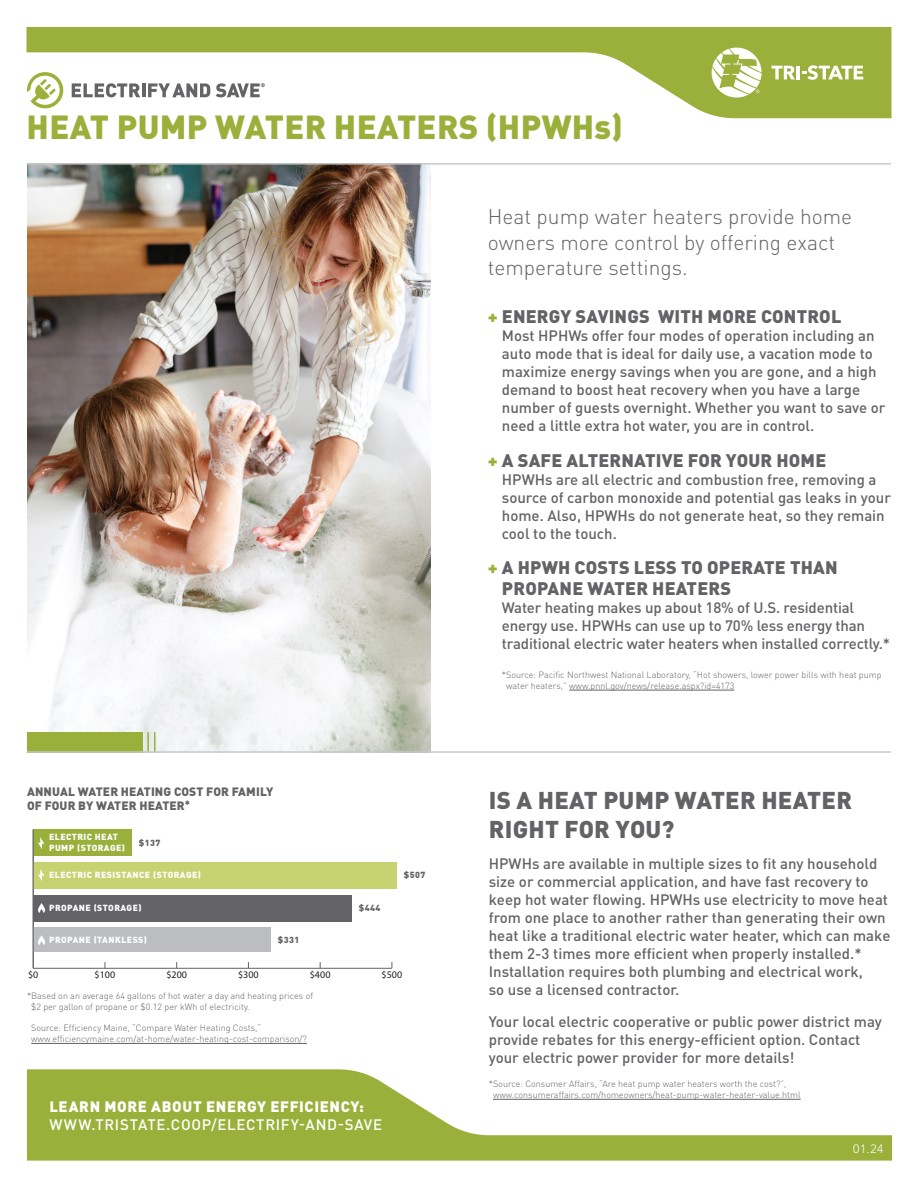
<style>
.page{position:relative;width:918px;height:1188px;background:#fff}
.page>*{position:absolute;margin:0;border:0;box-sizing:border-box;transform-origin:0 0}
.t1{font:900 33px "DIN Pro";letter-spacing:.01em;color:#9bb03b}
.t2{font:900 24px/28.8px "DIN Pro";letter-spacing:.01em;color:#636366}
.t3{font:300 21px/25.2px "DIN Pro";color:#636366}
.t4{font:900 18px/21.6px "DIN Pro";letter-spacing:.01em;color:#636366}
.t5{font:500 15px/18px "DIN Pro";color:#636366}
.t6{font:500 15px "DIN Pro";letter-spacing:.05em;color:#fff}
.t7{font:900 15px "DIN Pro";letter-spacing:.045em;color:#fff}
.t8{font:900 12px/14.4px "DIN Pro";letter-spacing:.01em;color:#636366}
.t9{font:300 12px "Avenir LT Pro";color:#fff}
.t10{font:10.05px "Myriad Pro";color:#231f20}
.t11{font:300 9px/10.8px "DIN Pro";color:#636366}
.t12{font:900 8.85px/10.5px "DIN Pro";letter-spacing:.05em;color:#fff}
.t13{font:900 8.85px "DIN Pro";letter-spacing:.05em;color:#636366}
.s1{font-size:10.5px}
.s2{color:#9bb03b}
</style>
<div class="page">
<img style="left:27px;top:165px;width:403px;height:586px">
<svg style="left:26px;top:27px;width:866px;height:91px"></svg>
<svg style="left:771px;top:66px;width:24px;height:13px"></svg>
<hr style="left:796px;top:66px;width:4px;height:13px;background:#fff">
<svg style="left:802px;top:65px;width:61px;height:15px"></svg>
<svg style="left:712px;top:48px;width:50px;height:50px"></svg>
<hr style="left:569px;top:690px;width:166px;height:1px;background:#636366">
<hr style="left:26px;top:163px;width:865px;height:2px;background:#c7c8ca">
<hr style="left:154px;top:732px;width:2px;height:21px;background:#9bb03b">
<hr style="left:147px;top:732px;width:2px;height:21px;background:#9bb03b">
<div style="left:27px;top:732px;width:115px;height:21px;background:#9bb03b"></div>
<hr style="left:26px;top:751px;width:865px;height:2px;background:#c7c8ca">
<hr style="left:31px;top:1043px;width:276px;height:1px;background:#636366">
<hr style="left:33px;top:968px;width:359px;height:1px;background:#636366">
<div style="left:33px;top:928px;width:238px;height:24px;background:#bcbdc0"></div>
<div style="left:33px;top:895px;width:319px;height:26px;background:#636366"></div>
<div style="left:33px;top:862px;width:364px;height:26px;background:#c6d370"></div>
<div style="left:33px;top:830px;width:98px;height:26px;background:#9bb03b"></div>
<hr style="left:33px;top:830px;width:1px;height:138px;background:#636366">
<svg style="left:38px;top:935px;width:7px;height:10px"></svg>
<svg style="left:38px;top:903px;width:7px;height:10px"></svg>
<svg style="left:38px;top:869px;width:6px;height:12px"></svg>
<svg style="left:38px;top:837px;width:6px;height:12px"></svg>
<svg style="left:27px;top:1069px;width:865px;height:92px;fill:#9bb03b"></svg>
<svg style="left:27px;top:72px;width:36px;height:36px"></svg>
<svg style="left:72px;top:83px;width:68px;height:14px"></svg>
<hr style="left:142px;top:83px;width:3px;height:14px;background:#636466">
<svg style="left:148px;top:83px;width:62px;height:14px"></svg>
<svg style="left:216px;top:83px;width:49px;height:14px"></svg>
<h1 class="t1" style="left:27px;top:105px;width:598px">HEAT PUMP WATER HEATERS (HPWHs)</h1>
<p class="t8" style="left:27px;top:783px;width:248px">ANNUAL WATER HEATING COST FOR FAMILY<br>OF FOUR BY WATER HEATER<span class="s1">*</span></p>
<p class="t13" style="left:139px;top:837px;width:23px">$137</p>
<p class="t12" style="left:49px;top:831px;width:78px">ELECTRIC HEAT<br>PUMP (STORAGE)</p>
<p class="t12" style="left:49px;top:869px;width:153px">ELECTRIC RESISTANCE (STORAGE)</p>
<p class="t12" style="left:49px;top:902px;width:94px">PROPANE (STORAGE)</p>
<p class="t12" style="left:49px;top:934px;width:99px">PROPANE (TANKLESS)</p>
<p class="t13" style="left:278px;top:934px;width:23px">$331</p>
<p class="t13" style="left:359px;top:902px;width:23px">$444</p>
<p class="t13" style="left:404px;top:868px;width:23px">$507</p>
<p class="t10" style="left:28px;top:968px;width:12px">$0</p>
<p class="t10" style="left:95px;top:968px;width:22px">$100</p>
<p class="t10" style="left:166px;top:968px;width:22px">$200</p>
<p class="t10" style="left:238px;top:968px;width:22px">$300</p>
<p class="t10" style="left:310px;top:968px;width:22px">$400</p>
<p class="t10" style="left:382px;top:968px;width:22px">$500</p>
<p class="t11" style="left:31px;top:990px;width:283px;text-indent:-4px">*Based on an average 64 gallons of hot water a day and heating prices of $2 per gallon of propane or $0.12 per kWh of electricity.</p>
<p class="t11" style="left:31px;top:1022px;width:277px">Source: Efficiency Maine, “Compare Water Heating Costs,“ www.efficiencymaine.com/at-home/water-heating-cost-comparison/?</p>
<p class="t7" style="left:49px;top:1096px;width:316px">LEARN MORE ABOUT ENERGY EFFICIENCY:</p>
<p class="t6" style="left:49px;top:1114px;width:334px">WWW.TRISTATE.COOP/ELECTRIFY-AND-SAVE</p>
<h3 class="t3" style="left:488px;top:203px;width:366px">Heat pump water heaters provide home owners more control by offering exact temperature settings.</h3>
<p class="t4" style="left:488px;top:305px;width:355px"><span class="s2">+</span> ENERGY SAVINGS WITH MORE CONTROL</p>
<p class="t5" style="left:502px;top:326px;width:385px">Most HPHWs offer four modes of operation including an auto mode that is ideal for daily use, a vacation mode to maximize energy savings when you are gone, and a high demand to boost heat recovery when you have a large number of guests overnight. Whether you want to save or need a little extra hot water, you are in control.</p>
<p class="t4" style="left:488px;top:449px;width:340px"><span class="s2">+</span> A SAFE ALTERNATIVE FOR YOUR HOME</p>
<p class="t5" style="left:502px;top:470px;width:391px">HPWHs are all electric and combustion free, removing a source of carbon monoxide and potential gas leaks in your home. Also, HPWHs do not generate heat, so they remain cool to the touch.</p>
<p class="t4" style="left:502px;top:556px;width:337px;text-indent:-14px"><span class="s2">+</span> A HPWH COSTS LESS TO OPERATE THAN<br>PROPANE WATER HEATERS</p>
<p class="t5" style="left:502px;top:598px;width:390px">Water heating makes up about 18% of U.S. residential energy use. HPWHs can use up to 70% less energy than traditional electric water heaters when installed correctly.*</p>
<p class="t11" style="left:506px;top:669px;width:377px;text-indent:-4px">*Source: Pacific Northwest National Laboratory, “Hot showers, lower power bills with heat pump water heaters,” www.pnnl.gov/news/release.aspx?id=4173</p>
<h2 class="t2" style="left:489px;top:785px;width:365px">IS A HEAT PUMP WATER HEATER<br>RIGHT FOR YOU?</h2>
<p class="t5" style="left:489px;top:854px;width:403px">HPWHs are available in multiple sizes to fit any household size or commercial application, and have fast recovery to keep hot water flowing. HPWHs use electricity to move heat from one place to another rather than generating their own heat like a traditional electric water heater, which can make them 2-3 times more efficient when properly installed.* Installation requires both plumbing and electrical work,<br>so use a licensed contractor.</p>
<p class="t5" style="left:489px;top:1012px;width:395px">Your local electric cooperative or public power district may provide rebates for this energy-efficient option. Contact your electric power provider for more details!</p>
<p class="t11" style="left:493px;top:1078px;width:309px;text-indent:-4px">*Source: Consumer Affairs, “Are heat pump water heaters worth the cost?”, www.consumeraffairs.com/homeowners/heat-pump-water-heater-value.html</p>
<p class="t9" style="left:853px;top:1141px;width:32px">01.24</p>
</div>
